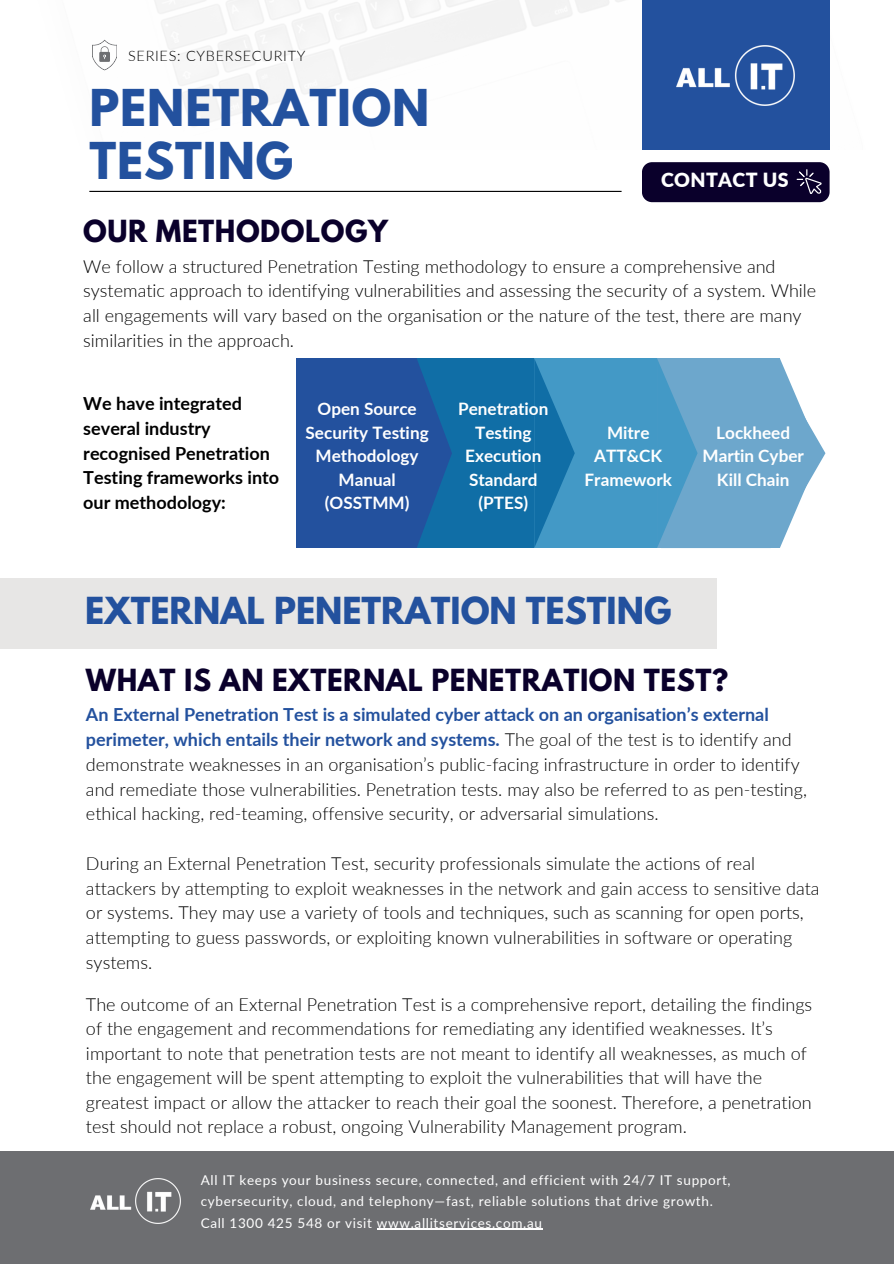
<style>
.page{position:relative;width:894px;height:1264px;background:#fff}
.page>*{position:absolute;margin:0;border:0;box-sizing:border-box;transform-origin:0 0}
.t1{font:700 45px/52.8px "League Spartan";letter-spacing:.02em;color:#23519e}
.t2{font:700 33px "League Spartan";color:#23519e}
.t3{font:700 27px "League Spartan";letter-spacing:.02em;color:#0a002b}
.t4{font:900 19.5px "Lato";letter-spacing:.02em;color:#fff}
.t5{font:300 18px/24.8px "Lato";color:#000}
.t6{font:700 18px/24.8px "Lato";color:#000}
.t7{font:700 17.1px/23.5px "Lato";color:#fff;text-align:center}
.t8{font:300 14.4px "Lato";letter-spacing:.05em;color:#000}
.t9{font:13.5px/21.3px "Lato";letter-spacing:.05em;color:#fff}
.s1{font-weight:700;color:#23519e}
</style>
<div class="page">
<img style="left:104px;top:0;width:726px;height:150px">
<div style="left:641px;top:0;width:188px;height:150px;background:#23519e"></div>
<img style="left:676px;top:45px;width:118px;height:60px">
<hr style="left:89px;top:191px;width:532px;height:1px;background:#000">
<div style="left:641px;top:162px;width:188px;height:40px;background:#0a002b;border-radius:10px"></div>
<svg style="left:796px;top:169px;width:25px;height:25px"></svg>
<div style="left:0;top:1151px;width:893px;height:112px;background:#6d6e71"></div>
<hr style="left:377px;top:1228px;width:165px;height:1px;background:#fff">
<img style="left:90px;top:1178px;width:90px;height:45px">
<svg style="left:92px;top:40px;width:25px;height:30px"></svg>
<div style="left:518px;top:358px;width:139px;height:190px;background:#4399c6"></div>
<svg style="left:657px;top:358px;width:168px;height:190px;background:#79b0d1"></svg>
<div style="left:395px;top:358px;width:139px;height:190px;background:#106ea6"></div>
<svg style="left:534px;top:359px;width:40px;height:189px"></svg>
<div style="left:296px;top:358px;width:120px;height:190px;background:#23519e"></div>
<svg style="left:416px;top:358px;width:36px;height:190px"></svg>
<div style="left:0;top:578px;width:716px;height:70px;background:#e7e6e5"></div>
<h4 class="t8" style="left:128px;top:47px;width:179px">SERIES: CYBERSECURITY</h4>
<h5 class="t1" style="left:89px;top:87px;width:341px">PENETRATION<br>TESTING</h5>
<p class="t4" style="left:660px;top:168px;width:129px">CONTACT US</p>
<p class="t3" style="left:83px;top:217px;width:306px">OUR METHODOLOGY</p>
<p class="t5" style="left:83px;top:253px;width:734px">We follow a structured Penetration Testing methodology to ensure a comprehensive and systematic approach to identifying vulnerabilities and assessing the security of a system. While all engagements will vary based on the organisation or the nature of the test, there are many similarities in the approach.</p>
<h6 class="t6" style="left:83px;top:391px;width:197px">We have integrated several industry recognised Penetration<br>Testing frameworks into our methodology:</h6>
<h1 class="t7" style="left:305px;top:397px;width:125px">Open Source<br>Security Testing<br>Methodology<br>Manual (OSSTMM)</h1>
<h3 class="t7" style="left:458px;top:397px;width:92px">Penetration<br>Testing<br>Execution<br>Standard (PTES)</h3>
<p class="t7" style="left:584px;top:420px;width:89px">Mitre<br>ATT&amp;CK<br>Framework</p>
<p class="t7" style="left:702px;top:420px;width:103px">Lockheed<br>Martin Cyber<br>Kill Chain</p>
<h6 class="t2" style="left:85px;top:594px;width:587px">EXTERNAL PENETRATION TESTING</h6>
<p class="t3" style="left:86px;top:666px;width:643px">WHAT IS AN EXTERNAL PENETRATION TEST?</p>
<p class="t5" style="left:86px;top:702px;width:722px"><span class="s1">An External Penetration Test is a simulated cyber attack on an organisation’s external perimeter, which entails their network and systems.</span> The goal of the test is to identify and demonstrate weaknesses in an organisation’s public-facing infrastructure in order to identify and remediate those vulnerabilities. Penetration tests. may also be referred to as pen-testing, ethical hacking, red-teaming, offensive security, or adversarial simulations.</p>
<h6 class="t5" style="left:86px;top:850px;width:735px">During an External Penetration Test, security professionals simulate the actions of real attackers by attempting to exploit weaknesses in the network and gain access to sensitive data or systems. They may use a variety of tools and techniques, such as scanning for open ports, attempting to guess passwords, or exploiting known vulnerabilities in software or operating systems.</h6>
<h6 class="t5" style="left:86px;top:991px;width:727px">The outcome of an External Penetration Test is a comprehensive report, detailing the findings of the engagement and recommendations for remediating any identified weaknesses. It’s important to note that penetration tests are not meant to identify all weaknesses, as much of the engagement will be spent attempting to exploit the vulnerabilities that will have the greatest impact or allow the attacker to reach their goal the soonest. Therefore, a penetration test should not replace a robust, ongoing Vulnerability Management program.</h6>
<p class="t9" style="left:201px;top:1169px;width:531px">All IT keeps your business secure, connected, and efficient with 24/7 IT support, cybersecurity, cloud, and telephony—fast, reliable solutions that drive growth.</p>
<p class="t9" style="left:201px;top:1211px;width:343px">Call 1300 425 548 or visit www.allitservices.com.au</p>
</div>
